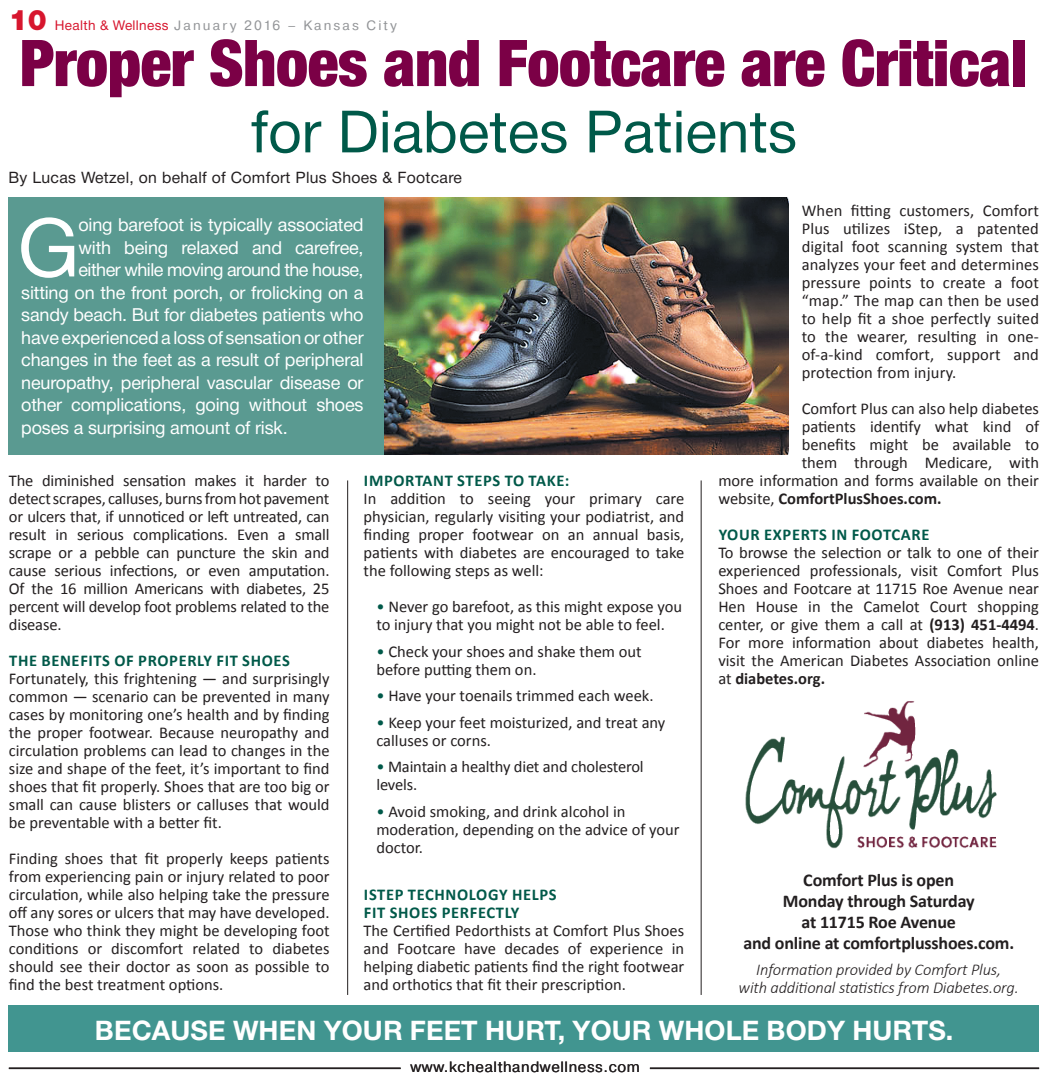
<style>
.page{position:relative;width:1048px;height:1080px;background:#fff}
.page>*{position:absolute;margin:0;border:0;box-sizing:border-box;transform-origin:0 0}
.t1{font:81.15px "Helvetica Neue Cyr";color:#fff}
.t2{font:900 condensed 64.5px "Helvetica Neue";letter-spacing:-.01em;color:#7b0046}
.t3{font:58.5px "Helvetica Neue Cyr";color:#005949}
.t4{font:700 27px "Helvetica Neue Cyr";letter-spacing:.005em;color:#fff}
.t5{font:18px "Helvetica Neue Cyr";letter-spacing:-.01em;color:#fff}
.t6{font:700 18px/21px "Calibri";letter-spacing:-.01em;color:#231f20;text-align:center}
.t7{font:18px "Helvetica Neue Cyr";letter-spacing:-.03em;color:#fff}
.t8{font:16.5px/18px "Calibri";color:#231f20;text-align:justify}
.t9{font:700 16.5px/18px "Calibri";letter-spacing:.04em;color:#005949}
.t10{font:italic 300 16.5px/18px "Calibri";letter-spacing:-.01em;color:#231f20;text-align:center}
.t11{font:700 16.5px "Calibri";color:#231f20}
.t12{font:15.75px "Helvetica Neue Cyr";letter-spacing:.02em;color:#231f20}
.t13{font:15px "Pragmatica";letter-spacing:.04em;color:#231f20}
.t14{font:13.5px "Pragmatica";letter-spacing:.16em;color:#939598}
.s1{font-family:"Helvetica Neue Cyr";font-weight:900;font-size:28.5px;color:#d7162e}
.s2{font-family:"Helvetica Neue Cyr";color:#d7162e}
.s3{color:#005949}
.s4{font-weight:400}
.s5{font-weight:700}
</style>
<div class="page">
<hr style="left:9px;top:1068px;width:391px;height:1px;background:#231f20">
<hr style="left:650px;top:1068px;width:389px;height:1px;background:#231f20">
<div style="left:9px;top:1005px;width:1030px;height:47px;background:#419590"></div>
<img style="left:745px;top:701px;width:252px;height:148px">
<hr style="left:347px;top:480px;width:1px;height:515px;background:#231f20">
<hr style="left:701px;top:480px;width:1px;height:515px;background:#231f20">
<img style="left:384px;top:198px;width:405px;height:257px">
<div style="left:8px;top:198px;width:376px;height:257px;background:#5a9a91"></div>
<p class="t14" style="left:9px;top:17px;width:389px"><span class="s1">10</span> <span class="s2">Health &amp; Wellness</span> January 2016 – Kansas City</p>
<h2 class="t2" style="left:20px;top:23px;width:1009px">Proper Shoes and Footcare are Critical</h2>
<h3 class="t3" style="left:251px;top:100px;width:548px">for Diabetes Patients</h3>
<p class="t12" style="left:8px;top:169px;width:455px">By Lucas Wetzel, on behalf of Comfort Plus Shoes &amp; Footcare</p>
<h1 class="t1" style="left:18px;top:203px;width:63px">G</h1>
<p class="t5" style="left:78px;top:215px;width:287px">oing barefoot is typically associated</p>
<p class="t5" style="left:78px;top:238px;width:287px">with being relaxed and carefree,</p>
<p class="t7" style="left:78px;top:260px;width:287px">either while moving around the house,</p>
<p class="t5" style="left:21px;top:283px;width:344px">sitting on the front porch, or frolicking on a</p>
<p class="t5" style="left:21px;top:305px;width:344px">sandy beach. But for diabetes patients who</p>
<p class="t5" style="left:21px;top:328px;width:344px">have experienced a loss of sensation or other</p>
<p class="t5" style="left:21px;top:350px;width:344px">changes in the feet as a result of peripheral</p>
<p class="t5" style="left:21px;top:373px;width:344px">neuropathy, peripheral vascular disease or</p>
<p class="t5" style="left:21px;top:395px;width:344px">other complications, going without shoes</p>
<p class="t5" style="left:21px;top:418px;width:268px">poses a surprising amount of risk.</p>
<p class="t8" style="left:9px;top:472px;width:322px">The diminished sensation makes it harder to detect scrapes, calluses, burns from hot pavement or ulcers that, if unnoticed or left untreated, can result in serious complications. Even a small scrape or a pebble can puncture the skin and cause serious infections, or even amputation.<br>Of the 16 million Americans with diabetes, 25 percent will develop foot problems related to the disease.</p>
<p class="t9" style="left:9px;top:652px;width:282px">The Benefits of Properly Fit Shoes</p>
<p class="t8" style="left:9px;top:670px;width:322px">Fortunately, this frightening — and surprisingly common — scenario can be prevented in many cases by monitoring one’s health and by finding the proper footwear. Because neuropathy and circulation problems can lead to changes in the size and shape of the feet, it’s important to find shoes that fit properly. Shoes that are too big or small can cause blisters or calluses that would be preventable with a better fit.</p>
<p class="t8" style="left:9px;top:850px;width:322px">Finding shoes that fit properly keeps patients from experiencing pain or injury related to poor circulation, while also helping take the pressure off any sores or ulcers that may have developed.<br>Those who think they might be developing foot conditions or discomfort related to diabetes should see their doctor as soon as possible to find the best treatment options.</p>
<p class="t9" style="left:364px;top:472px;width:207px">Important Steps To Take:</p>
<p class="t8" style="left:364px;top:490px;width:322px">In addition to seeing your primary care physician, regularly visiting your podiatrist, and finding proper footwear on an annual basis, patients with diabetes are encouraged to take the following steps as well:</p>
<p class="t8" style="left:376px;top:598px;width:307px"><span class="s3">•</span> Never go barefoot, as this might expose you to injury that you might not be able to feel.</p>
<p class="t8" style="left:376px;top:642px;width:267px"><span class="s3">•</span> Check your shoes and shake them out before putting them on.</p>
<p class="t8" style="left:376px;top:687px;width:279px"><span class="s3">•</span> Have your toenails trimmed each week.</p>
<p class="t8" style="left:376px;top:713px;width:290px"><span class="s3">•</span> Keep your feet moisturized, and treat any calluses or corns.</p>
<p class="t8" style="left:376px;top:758px;width:269px"><span class="s3">•</span> Maintain a healthy diet and cholesterol levels.</p>
<p class="t8" style="left:376px;top:802px;width:305px;text-align:left"><span class="s3">•</span> Avoid smoking, and drink alcohol in moderation, depending on the advice of your doctor.</p>
<p class="t9" style="left:364px;top:886px;width:194px">iStep Technology Helps<br>Fit Shoes Perfectly</p>
<p class="t8" style="left:363px;top:922px;width:322px">The Certified Pedorthists at Comfort Plus Shoes and Footcare have decades of experience in helping diabetic patients find the right footwear and orthotics that fit their prescription.</p>
<p class="t8" style="left:801px;top:202px;width:239px">When fitting customers, Comfort Plus utilizes iStep, a patented digital foot scanning system that analyzes your feet and determines pressure points to create a foot “map.” The map can then be used to help fit a shoe perfectly suited to the wearer, resulting in one&shy;of-a-kind comfort, support and protection from injury.</p>
<p class="t8" style="left:801px;top:400px;width:239px">Comfort Plus can also help diabetes</p>
<p class="t8" style="left:801px;top:418px;width:239px">patients identify what kind of</p>
<p class="t8" style="left:801px;top:436px;width:239px">benefits might be available to</p>
<p class="t8" style="left:801px;top:454px;width:239px">them through Medicare, with</p>
<p class="t8" style="left:718px;top:472px;width:322px">more information and forms available on their</p>
<p class="t11" style="left:718px;top:488px;width:225px"><span class="s4">website,</span> ComfortPlusShoes.com.</p>
<p class="t9" style="left:718px;top:526px;width:212px">Your Experts in Footcare</p>
<p class="t8" style="left:718px;top:544px;width:322px">To browse the selection or talk to one of their experienced professionals, visit Comfort Plus Shoes and Footcare at 11715 Roe Avenue near Hen House in the Camelot Court shopping center, or give them a call at <span class="s5">(913) 451-4494</span>.<br>For more information about diabetes health, visit the American Diabetes Association online at <span class="s5">diabetes.org.</span></p>
<p class="t6" style="left:743px;top:869px;width:272px">Comfort Plus is open<br>Monday through Saturday<br>at 11715 Roe Avenue<br>and online at comfortplusshoes.com.</p>
<p class="t10" style="left:738px;top:961px;width:282px">Information provided by Comfort Plus,<br>with additional statistics from Diabetes.org.</p>
<h3 class="t4" style="left:95px;top:1016px;width:860px">BECAUSE WHEN YOUR FEET HURT, YOUR WHOLE BODY HURTS.</h3>
<p class="t13" style="left:410px;top:1058px;width:231px">www.kchealthandwellness.com</p>
</div>
